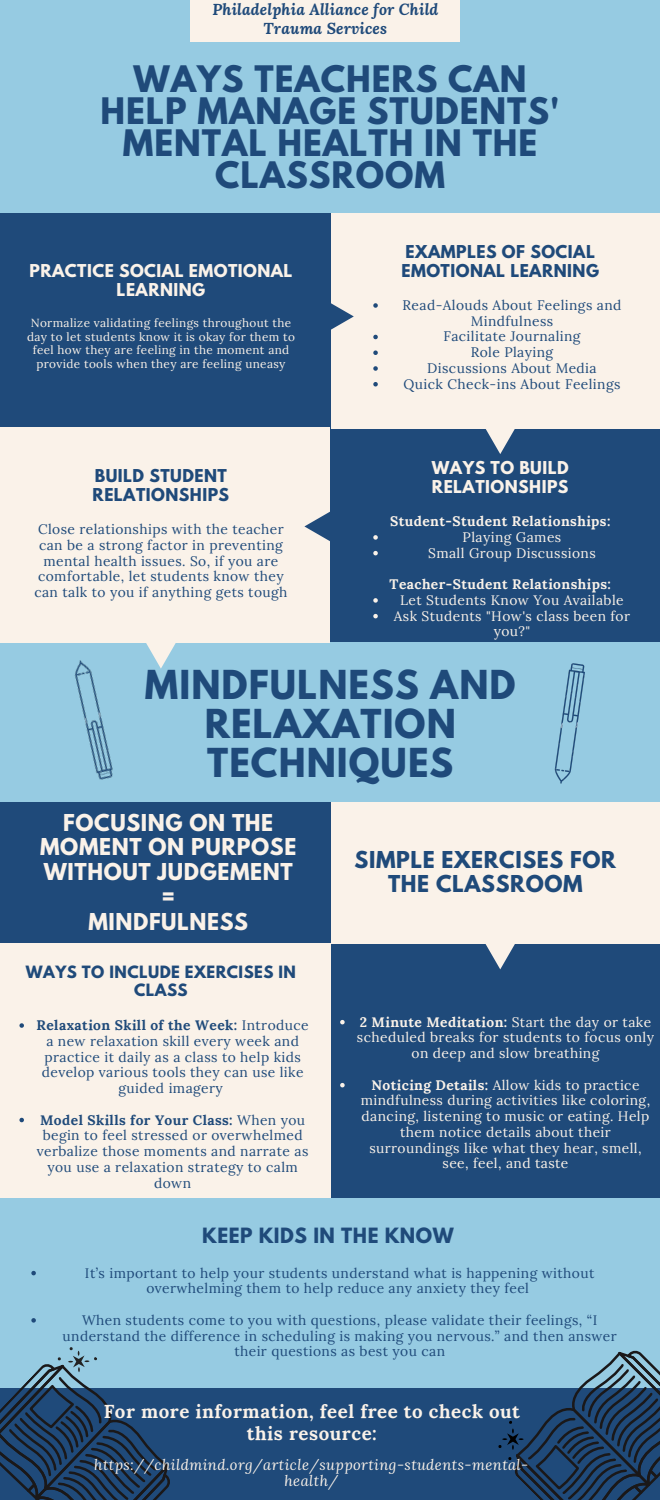
<style>
.page{position:relative;width:660px;height:1500px;background:#1f4a7a}
.page>*{position:absolute;margin:0;border:0;box-sizing:border-box;transform-origin:0 0}
.t1{font:700 35.4px/39px "League Spartan";letter-spacing:.03em;color:#1f4a7a;text-align:center}
.t2{font:700 32.4px/32.2px "League Spartan";letter-spacing:.03em;color:#1f4a7a;text-align:center}
.t3{font:700 20.6px/24.8px "League Spartan";letter-spacing:.03em;color:#faf2e9;text-align:center}
.t4{font:700 20.6px/24.8px "League Spartan";letter-spacing:.03em;color:#1f4a7a;text-align:center}
.t5{font:700 18.7px/21.8px "Lora";letter-spacing:.03em;color:#faf2e9;text-align:center}
.t6{font:700 18.6px "League Spartan";letter-spacing:.03em;color:#1f4a7a}
.t7{font:700 15.7px/18.8px "League Spartan";letter-spacing:.03em;color:#1f4a7a}
.t8{font:700 15.7px/18.8px "League Spartan";letter-spacing:.03em;color:#faf2e9;text-align:center}
.t9{font:italic 700 15.7px/18.8px "Lora";letter-spacing:.01em;color:#1f4a7a;text-align:center}
.t10{font:700 15px/17.2px "League Spartan";letter-spacing:.03em;color:#1f4a7a;text-align:center}
.t11{font:italic 14.7px/16.5px "Lora";letter-spacing:.03em;color:#faf2e9;text-align:center}
.t12{font:13.8px/15.8px "Lora";letter-spacing:.03em;color:#1f4a7a;text-align:center}
.t13{font:13.8px/15.8px "Lora";letter-spacing:.03em;color:#faf2e9;text-align:center}
.t14{font:700 13.8px "Lora";letter-spacing:.03em;color:#faf2e9}
.t15{font:11.8px/13.5px "Lora";letter-spacing:.03em;color:#faf2e9;text-align:center}
.s1{font-weight:700}
</style>
<div class="page">
<div style="left:0;top:1198px;width:660px;height:190px;background:#96cbe2"></div>
<svg style="left:0;top:1347px;width:170px;height:153px"></svg>
<div style="left:0;top:642px;width:660px;height:160px;background:#96cbe2"></div>
<div style="left:0;top:0;width:660px;height:213px;background:#96cbe2"></div>
<img style="left:554px;top:663px;width:31px;height:121px">
<img style="left:74px;top:660px;width:39px;height:120px">
<svg style="left:146px;top:643px;width:30px;height:26px"></svg>
<div style="left:0;top:428px;width:330px;height:215px;background:#faf2e9"></div>
<div style="left:0;top:944px;width:331px;height:254px;background:#faf2e9"></div>
<svg style="left:485px;top:428px;width:30px;height:26px"></svg>
<div style="left:331px;top:213px;width:329px;height:215px;background:#faf2e9"></div>
<svg style="left:485px;top:944px;width:30px;height:25px"></svg>
<div style="left:331px;top:802px;width:329px;height:142px;background:#faf2e9"></div>
<svg style="left:304px;top:512px;width:26px;height:29px"></svg>
<svg style="left:331px;top:303px;width:23px;height:27px"></svg>
<div style="left:190px;top:0;width:270px;height:42px;background:#faf2e9"></div>
<svg style="left:498px;top:1350px;width:162px;height:150px"></svg>
<svg style="left:31px;top:1271px;width:5px;height:4px"></svg>
<svg style="left:31px;top:1318px;width:5px;height:5px"></svg>
<svg style="left:373px;top:303px;width:5px;height:5px"></svg>
<svg style="left:373px;top:335px;width:5px;height:4px"></svg>
<svg style="left:373px;top:350px;width:5px;height:5px"></svg>
<svg style="left:373px;top:366px;width:5px;height:5px"></svg>
<svg style="left:373px;top:382px;width:5px;height:4px"></svg>
<svg style="left:373px;top:535px;width:5px;height:5px"></svg>
<svg style="left:373px;top:551px;width:5px;height:4px"></svg>
<svg style="left:373px;top:598px;width:5px;height:5px"></svg>
<svg style="left:373px;top:614px;width:5px;height:4px"></svg>
<svg style="left:19px;top:1023px;width:5px;height:5px"></svg>
<svg style="left:19px;top:1118px;width:5px;height:4px"></svg>
<svg style="left:340px;top:1020px;width:5px;height:4px"></svg>
<svg style="left:340px;top:1083px;width:5px;height:4px"></svg>
<p class="t9" style="left:212px;top:-1px;width:228px">Philadelphia Alliance for Child<br>Trauma Services</p>
<p class="t2" style="left:101px;top:67px;width:461px">WAYS TEACHERS CAN<br>HELP MANAGE STUDENTS'<br>MENTAL HEALTH IN THE<br>CLASSROOM</p>
<p class="t8" style="left:29px;top:263px;width:265px">PRACTICE SOCIAL EMOTIONAL<br>LEARNING</p>
<p class="t15" style="left:27px;top:316px;width:269px">Normalize validating feelings throughout the day to let students know it is okay for them to feel how they are feeling in the moment and provide tools when they are feeling uneasy</p>
<p class="t7" style="left:93px;top:469px;width:138px">BUILD STUDENT<br>RELATIONSHIPS</p>
<p class="t12" style="left:34px;top:521px;width:255px">Close relationships with the teacher can be a strong factor in preventing mental health issues. So, if you are comfortable, let students know they can talk to you if anything gets tough</p>
<p class="t7" style="left:401px;top:245px;width:199px">EXAMPLES OF SOCIAL<br>EMOTIONAL LEARNING</p>
<p class="t12" style="left:403px;top:297px;width:220px">Read-Alouds About Feelings and<br>Mindfulness</p>
<p class="t12" style="left:443px;top:329px;width:139px">Facilitate Journaling</p>
<p class="t12" style="left:471px;top:344px;width:84px">Role Playing</p>
<p class="t12" style="left:427px;top:360px;width:171px">Discussions About Media</p>
<p class="t12" style="left:404px;top:376px;width:218px">Quick Check-ins About Feelings</p>
<p class="t8" style="left:432px;top:461px;width:138px;text-align:left">WAYS TO BUILD<br>RELATIONSHIPS</p>
<p class="t13" style="left:463px;top:529px;width:100px">Playing Games</p>
<p class="t13" style="left:428px;top:545px;width:169px">Small Group Discussions</p>
<p class="t13" style="left:400px;top:592px;width:225px">Let Students Know You Available</p>
<p class="t13" style="left:394px;top:608px;width:238px">Ask Students "How's class been for you?"</p>
<p class="t14" style="left:390px;top:512px;width:222px">Student-Student Relationships:</p>
<p class="t14" style="left:390px;top:575px;width:223px">Teacher-Student Relationships:</p>
<p class="t1" style="left:145px;top:669px;width:372px">MINDFULNESS AND<br>RELAXATION<br>TECHNIQUES</p>
<p class="t3" style="left:40px;top:813px;width:258px">FOCUSING ON THE<br>MOMENT ON PURPOSE<br>WITHOUT JUDGEMENT</p>
<p class="t3" style="left:162px;top:887px;width:15px">=</p>
<p class="t3" style="left:88px;top:912px;width:161px">MINDFULNESS</p>
<p class="t10" style="left:26px;top:966px;width:272px">WAYS TO INCLUDE EXERCISES IN<br>CLASS</p>
<p class="t12" style="left:37px;top:1017px;width:274px"><span class="s1">Relaxation Skill of the Week:</span> Introduce a new relaxation skill every week and practice it daily as a class to help kids develop various tools they can use like guided imagery</p>
<p class="t12" style="left:37px;top:1112px;width:273px"><span class="s1">Model Skills for Your Class:</span> When you begin to feel stressed or overwhelmed verbalize those moments and narrate as you use a relaxation strategy to calm down</p>
<p class="t4" style="left:355px;top:850px;width:263px">SIMPLE EXERCISES FOR<br>THE CLASSROOM</p>
<p class="t13" style="left:357px;top:1014px;width:299px"><span class="s1">2 Minute Meditation:</span> Start the day or take scheduled breaks for students to focus only on deep and slow breathing</p>
<p class="t13" style="left:361px;top:1077px;width:291px"><span class="s1">Noticing Details:</span> Allow kids to practice mindfulness during activities like coloring, dancing, listening to music or eating. Help them notice details about their surroundings like what they hear, smell, see, feel, and taste</p>
<p class="t6" style="left:202px;top:1226px;width:253px">KEEP KIDS IN THE KNOW</p>
<p class="t12" style="left:85px;top:1265px;width:511px">It’s important to help your students understand what is happening without overwhelming them to help reduce any anxiety they feel</p>
<p class="t12" style="left:63px;top:1312px;width:556px">When students come to you with questions, please validate their feelings, “I understand the difference in scheduling is making you nervous.” and then answer their questions as best you can</p>
<p class="t5" style="left:104px;top:1400px;width:418px">For more information, feel free to check out this resource:</p>
<p class="t11" style="left:94px;top:1456px;width:436px">https://childmind.org/article/supporting-students-mental&shy;health/</p>
</div>
